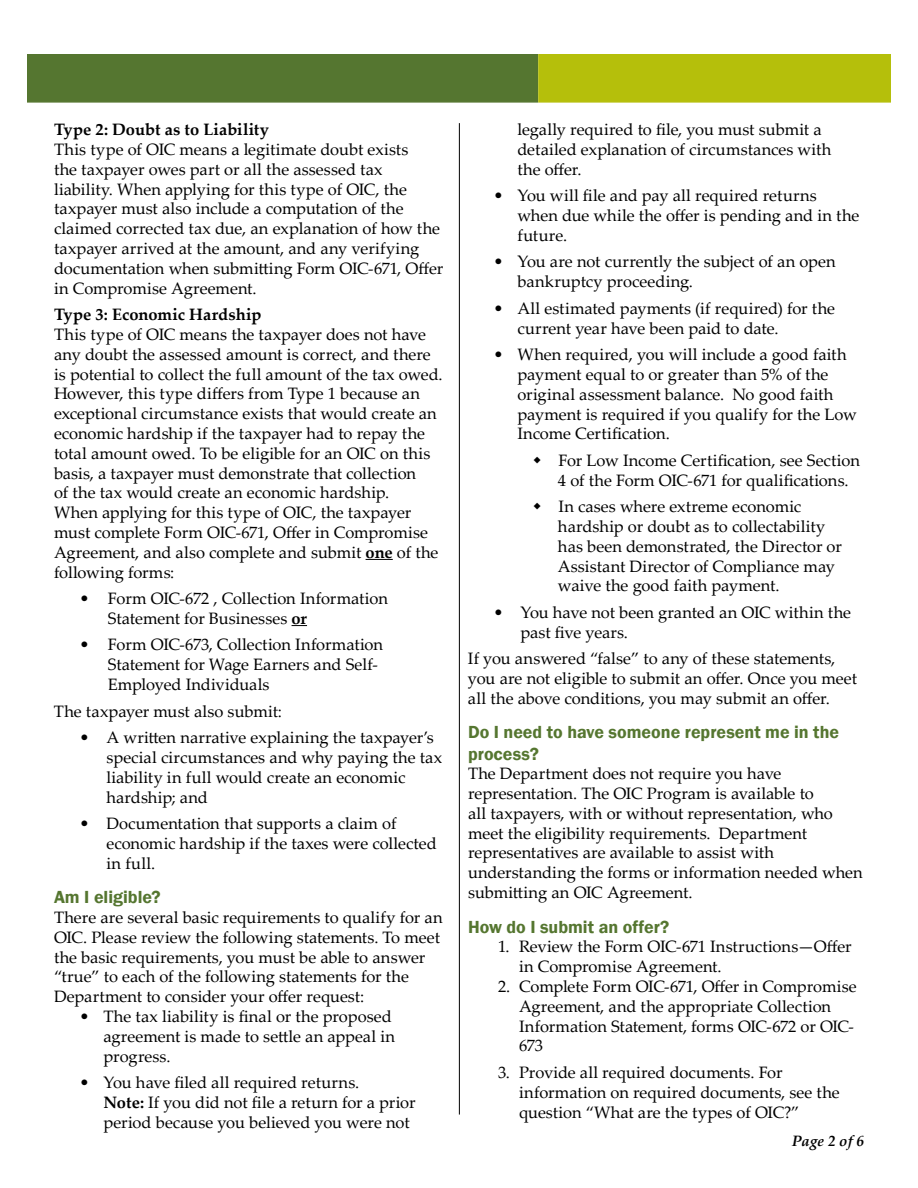
<style>
.page{position:relative;width:918px;height:1188px;background:#fff}
.page>*{position:absolute;margin:0;border:0;box-sizing:border-box;transform-origin:0 0}
.t1{font:600 18px/21px "Franklin Gothic";color:#557630}
.t2{font:16.5px/19.8px "Palatino Linotype";color:#000}
.t3{font:700 16.5px "Palatino Linotype";color:#000}
.t4{font:italic 700 15px "Palatino Linotype";letter-spacing:.005em;color:#000}
.s1{font-weight:700}
</style>
<div class="page">
<div style="left:27px;top:54px;width:511px;height:49px;background:#557630;border:2px solid #557630"></div>
<div style="left:538px;top:54px;width:353px;height:49px;background:#b5bf0b;border:2px solid #b5bf0b"></div>
<svg style="left:366px;top:559px;width:27px;height:1px"></svg>
<svg style="left:292px;top:625px;width:15px;height:1px"></svg>
<hr style="left:459px;top:123px;width:1px;height:992px;background:#000">
<p class="t3" style="left:54px;top:118px;width:217px">Type 2: Doubt as to Liability</p>
<p class="t2" style="left:54px;top:139px;width:391px">This type of OIC means a legitimate doubt exists<br>the taxpayer owes part or all the assessed tax liability. When applying for this type of OIC, the taxpayer must also include a computation of the claimed corrected tax due, an explanation of how the taxpayer arrived at the amount, and any verifying documentation when submitting Form OIC-671, Offer in Compromise Agreement.</p>
<p class="t3" style="left:54px;top:303px;width:209px">Type 3: Economic Hardship</p>
<p class="t2" style="left:54px;top:324px;width:390px">This type of OIC means the taxpayer does not have any doubt the assessed amount is correct, and there is potential to collect the full amount of the tax owed.<br>However, this type differs from Type 1 because an exceptional circumstance exists that would create an economic hardship if the taxpayer had to repay the total amount owed. To be eligible for an OIC on this basis, a taxpayer must demonstrate that collection<br>of the tax would create an economic hardship.<br>When applying for this type of OIC, the taxpayer must complete Form OIC-671, Offer in Compromise Agreement, and also complete and submit <span class="s1">one</span> of the following forms:</p>
<p class="t2" style="left:108px;top:588px;width:282px;text-indent:-28px">• Form OIC-672 , Collection Information<br>Statement for Businesses <span class="s1">or</span></p>
<p class="t2" style="left:108px;top:634px;width:277px;text-indent:-28px">• Form OIC-673, Collection Information<br>Statement for Wage Earners and Self-<br>Employed Individuals</p>
<p class="t2" style="left:54px;top:700px;width:230px">The taxpayer must also submit:</p>
<p class="t2" style="left:106px;top:727px;width:337px;text-indent:-27px">• A written narrative explaining the taxpayer’s special circumstances and why paying the tax liability in full would create an economic hardship; and</p>
<p class="t2" style="left:106px;top:813px;width:332px;text-indent:-27px">• Documentation that supports a claim of economic hardship if the taxes were collected in full.</p>
<p class="t1" style="left:54px;top:887px;width:108px">Am I eligible?</p>
<p class="t2" style="left:54px;top:907px;width:390px">There are several basic requirements to qualify for an OIC. Please review the following statements. To meet the basic requirements, you must be able to answer “true” to each of the following statements for the Department to consider your offer request:</p>
<p class="t2" style="left:104px;top:1006px;width:293px;text-indent:-24px">• The tax liability is final or the proposed agreement is made to settle an appeal in progress.</p>
<p class="t2" style="left:104px;top:1072px;width:314px;text-indent:-24px">• You have filed all required returns.<br><span class="s1">Note:</span> If you did not file a return for a prior period because you believed you were not</p>
<p class="t2" style="left:518px;top:119px;width:315px">legally required to file, you must submit a detailed explanation of circumstances with the offer.</p>
<p class="t2" style="left:518px;top:185px;width:343px;text-indent:-24px">• You will file and pay all required returns when due while the offer is pending and in the future.</p>
<p class="t2" style="left:518px;top:251px;width:320px;text-indent:-24px">• You are not currently the subject of an open bankruptcy proceeding.</p>
<p class="t2" style="left:518px;top:298px;width:319px;text-indent:-24px">• All estimated payments (if required) for the current year have been paid to date.</p>
<p class="t2" style="left:518px;top:344px;width:341px;text-indent:-24px">• When required, you will include a good faith payment equal to or greater than 5% of the original assessment balance. No good faith payment is required if you qualify for the Low Income Certification.</p>
<p class="t2" style="left:558px;top:450px;width:304px">For Low Income Certification, see Section<br>4 of the Form OIC-671 for qualifications.</p>
<p class="t2" style="left:558px;top:496px;width:285px">In cases where extreme economic hardship or doubt as to collectability has been demonstrated, the Director or Assistant Director of Compliance may waive the good faith payment.</p>
<p class="t2" style="left:520px;top:602px;width:332px;text-indent:-27px">• You have not been granted an OIC within the past five years.</p>
<p class="t2" style="left:468px;top:648px;width:391px">If you answered “false” to any of these statements, you are not eligible to submit an offer. Once you meet all the above conditions, you may submit an offer.</p>
<p class="t1" style="left:468px;top:722px;width:373px">Do I need to have someone represent me in the process?</p>
<p class="t2" style="left:468px;top:763px;width:396px">The Department does not require you have representation. The OIC Program is available to<br>all taxpayers, with or without representation, who meet the eligibility requirements. Department representatives are available to assist with understanding the forms or information needed when submitting an OIC Agreement.</p>
<p class="t1" style="left:468px;top:916px;width:203px">How do I submit an offer?</p>
<p class="t2" style="left:519px;top:936px;width:334px;text-indent:-21px">1. Review the Form OIC-671 Instructions—Offer in Compromise Agreement.</p>
<p class="t2" style="left:519px;top:976px;width:339px;text-indent:-21px">2. Complete Form OIC-671, Offer in Compromise Agreement, and the appropriate Collection Information Statement, forms OIC-672 or OIC-673</p>
<p class="t2" style="left:519px;top:1062px;width:322px;text-indent:-21px">3. Provide all required documents. For information on required documents, see the question “What are the types of OIC?”</p>
<p class="t4" style="left:792px;top:1130px;width:74px">Page 2 of 6</p>
</div>
